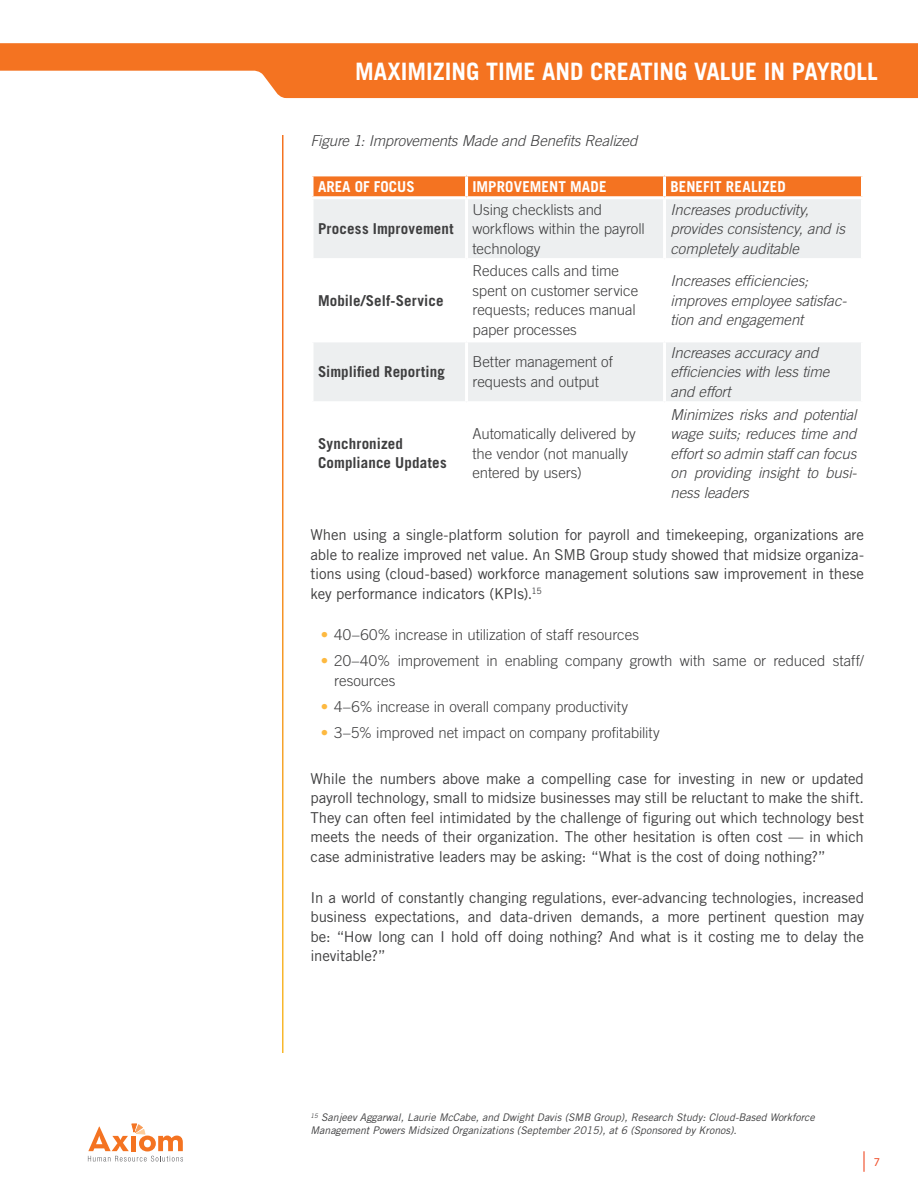
<style>
.page{position:relative;width:918px;height:1188px;background:#fff}
.page>*{position:absolute;margin:0;border:0;box-sizing:border-box;transform-origin:0 0}
.t1{font:700 24px "Trade Gothic LT Std";color:#fff}
.Body__2016{font:15px/19.5px "Trade Gothic LT Std";letter-spacing:-.01em;color:#3e3e3f;text-align:justify}
.Body__2016-2{font:300 15px/19.5px "Trade Gothic LT Std";letter-spacing:-.005em;color:#3e3e3f}
.Body__2016-3{font:italic 300 15px/19.5px "Trade Gothic LT Std";letter-spacing:-.005em;color:#3e3e3f}
.Body__2016-4{font:700 15px/19.5px "Trade Gothic LT Std";letter-spacing:.01em;color:#3e3e3f}
.Body__2016-5{font:700 15px "Trade Gothic LT Std";letter-spacing:.01em;color:#fff}
.Callout_header_2016{font:700 15px "Trade Gothic LT Std";color:#fff}
.t2{font:12px "Myriad Pro";color:#f04d28}
.Footnote_2016{font:italic 10.5px/12.6px "Trade Gothic LT Std";color:#3e3e3f}
.s1{color:#fdb940}
</style>
<div class="page">
<svg style="left:0;top:43px;width:918px;height:55px;background:#f58842"></svg>
<hr style="left:863px;top:1151px;width:2px;height:21px;background:#f04d28">
<svg style="left:88px;top:1124px;width:95px;height:38px"></svg>
<div style="left:314px;top:176px;width:547px;height:20px;background:#f47321"></div>
<svg style="left:314px;top:199px;width:547px;height:202px;fill:#edeff0"></svg>
<svg style="left:312px;top:176px;width:2px;height:20px"></svg>
<hr style="left:465px;top:176px;width:3px;height:20px;background:#fff">
<hr style="left:663px;top:176px;width:3px;height:20px;background:#fff">
<hr style="left:465px;top:199px;width:3px;height:59px;background:#fff">
<hr style="left:663px;top:199px;width:3px;height:59px;background:#fff">
<hr style="left:310px;top:258px;width:157px;height:3px;background:#fff">
<hr style="left:467px;top:258px;width:198px;height:3px;background:#fff">
<hr style="left:465px;top:261px;width:3px;height:78px;background:#fff">
<hr style="left:665px;top:258px;width:199px;height:3px;background:#fff">
<hr style="left:663px;top:261px;width:3px;height:78px;background:#fff">
<hr style="left:310px;top:339px;width:157px;height:3px;background:#fff">
<hr style="left:467px;top:339px;width:198px;height:3px;background:#fff">
<hr style="left:465px;top:342px;width:3px;height:59px;background:#fff">
<hr style="left:665px;top:339px;width:199px;height:3px;background:#fff">
<hr style="left:663px;top:342px;width:3px;height:59px;background:#fff">
<h1 class="t1" style="left:355px;top:57px;width:524px">MAXIMIZING TIME AND CREATING VALUE IN PAYROLL</h1>
<p class="Body__2016-3" style="left:310px;top:131px;width:328px">Figure 1: Improvements Made and Benefits Realized</p>
<p class="Callout_header_2016" style="left:318px;top:177px;width:98px">AREA OF FOCUS</p>
<p class="Body__2016-5" style="left:473px;top:177px;width:136px">IMPROVEMENT MADE</p>
<p class="Body__2016-5" style="left:671px;top:177px;width:117px">BENEFIT REALIZED</p>
<p class="Body__2016-4" style="left:318px;top:219px;width:137px">Process Improvement</p>
<p class="Body__2016-2" style="left:473px;top:199px;width:174px">Using checklists and workflows within the payroll technology</p>
<p class="Body__2016-3" style="left:671px;top:200px;width:176px">Increases productivity, provides consistency, and is completely auditable</p>
<p class="Body__2016-4" style="left:318px;top:290px;width:127px">Mobile/Self-Service</p>
<p class="Body__2016-2" style="left:473px;top:261px;width:167px">Reduces calls and time spent on customer service requests; reduces manual paper processes</p>
<p class="Body__2016-3" style="left:671px;top:271px;width:178px">Increases efficiencies; improves employee satisfac&shy;tion and engagement</p>
<p class="Body__2016-4" style="left:318px;top:362px;width:128px">Simplified Reporting</p>
<p class="Body__2016-2" style="left:473px;top:352px;width:142px">Better management of requests and output</p>
<p class="Body__2016-3" style="left:671px;top:343px;width:160px">Increases accuracy and efficiencies with less time and effort</p>
<p class="Body__2016-3" style="left:671px;top:405px;width:188px;text-align:justify">Minimizes risks and potential wage suits; reduces time and effort so admin staff can focus on providing insight to busi&shy;ness leaders</p>
<p class="Body__2016" style="left:310px;top:525px;width:555px">When using a single-platform solution for payroll and timekeeping, organizations are able to realize improved net value. An SMB Group study showed that midsize organiza&shy;tions using (cloud-based) workforce management solutions saw improvement in these key performance indicators (KPIs).<sup>15</sup></p>
<p class="Body__2016-2" style="left:321px;top:625px;width:320px"><span class="s1">•</span> 40–60% increase in utilization of staff resources</p>
<p class="Body__2016-2" style="left:334px;top:651px;width:531px;text-indent:-14px"><span class="s1">•</span> 20–40% improvement in enabling company growth with same or reduced staff/ resources</p>
<p class="Body__2016-2" style="left:321px;top:697px;width:309px"><span class="s1">•</span> 4–6% increase in overall company productivity</p>
<p class="Body__2016-2" style="left:321px;top:723px;width:341px"><span class="s1">•</span> 3–5% improved net impact on company profitability</p>
<p class="Body__2016" style="left:310px;top:769px;width:555px">While the numbers above make a compelling case for investing in new or updated payroll technology, small to midsize businesses may still be reluctant to make the shift.<br>They can often feel intimidated by the challenge of figuring out which technology best meets the needs of their organization. The other hesitation is often cost — in which case administrative leaders may be asking: “What is the cost of doing nothing?”</p>
<p class="Body__2016" style="left:310px;top:888px;width:555px">In a world of constantly changing regulations, ever-advancing technologies, increased business expectations, and data-driven demands, a more pertinent question may be: “How long can I hold off doing nothing? And what is it costing me to delay the inevitable?”</p>
<p class="Body__2016-4" style="left:318px;top:434px;width:130px">Synchronized<br>Compliance Updates</p>
<p class="Body__2016-2" style="left:473px;top:424px;width:165px">Automatically delivered by the vendor (not manually entered by users)</p>
<p class="Footnote_2016" style="left:310px;top:1112px;width:506px"><sup>15</sup> Sanjeev Aggarwal, Laurie McCabe, and Dwight Davis (SMB Group), Research Study: Cloud-Based Workforce<br>Management Powers Midsized Organizations (September 2015), at 6 (Sponsored by Kronos).</p>
<p class="t2" style="left:874px;top:1154px;width:8px">7</p>
</div>
